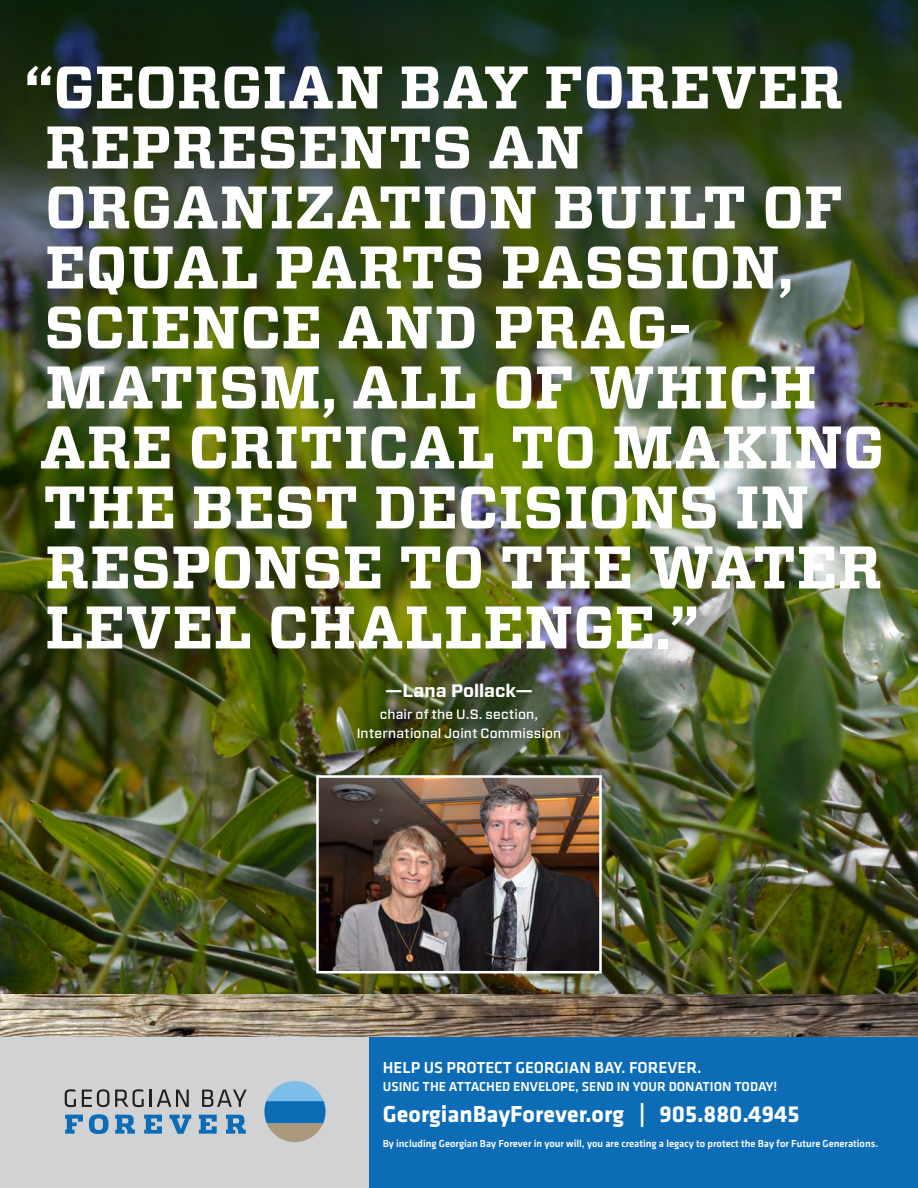
<style>
.page{position:relative;width:918px;height:1188px;background:#fff}
.page>*{position:absolute;margin:0;border:0;box-sizing:border-box;transform-origin:0 0}
.t1{font:700 60px/60px "Vitesse";letter-spacing:.005em;color:#fff}
.t2{font:700 24px "Klavika";color:#fff}
.t3{font:700 18px "Vitesse Sans";letter-spacing:-.005em;color:#fff}
.t4{font:500 16.5px "Klavika";color:#fff}
.t5{font:500 13.5px "Vitesse Sans";letter-spacing:.015em;color:#fff}
.t6{font:500 13.5px "Klavika";color:#fff}
.t7{font:500 10.5px "Klavika";color:#fff}
</style>
<div class="page">
<img style="left:0;top:400px;width:918px;height:594px">
<img style="left:0;top:994px;width:918px;height:44px">
<div style="left:357px;top:1038px;width:561px;height:150px;background:#0d6cb6"></div>
<div style="left:0;top:1038px;width:368px;height:150px;background:#d1d2d4"></div>
<svg style="left:65px;top:1089px;width:11px;height:18px"></svg>
<svg style="left:82px;top:1089px;width:27px;height:18px"></svg>
<svg style="left:115px;top:1089px;width:29px;height:18px"></svg>
<svg style="left:150px;top:1090px;width:39px;height:17px"></svg>
<svg style="left:202px;top:1090px;width:45px;height:17px"></svg>
<svg style="left:65px;top:1115px;width:18px;height:19px"></svg>
<svg style="left:89px;top:1114px;width:20px;height:20px"></svg>
<svg style="left:115px;top:1115px;width:20px;height:19px"></svg>
<svg style="left:144px;top:1115px;width:18px;height:19px"></svg>
<svg style="left:170px;top:1115px;width:21px;height:19px"></svg>
<svg style="left:199px;top:1115px;width:18px;height:19px"></svg>
<svg style="left:226px;top:1115px;width:20px;height:19px"></svg>
<svg style="left:264px;top:1081px;width:61px;height:61px"></svg>
<img style="left:0;top:0;width:918px;height:400px">
<img style="left:320px;top:779px;width:278px;height:191px">
<div style="left:316px;top:775px;width:286px;height:199px;border:3px solid #fff"></div>
<p class="t1" style="left:45px;top:58px;width:799px;text-indent:-21px">“GEORGIAN BAY FOREVER<br>REPRESENTS AN</p>
<p class="t1" style="left:40px;top:178px;width:846px">ORGANIZATION BUILT OF<br>EQUAL PARTS PASSION,<br>SCIENCE AND PRAG-<br>MATISM, ALL OF WHICH<br>ARE CRITICAL TO MAKING<br>THE BEST DECISIONS IN<br>RESPONSE TO THE WATER<br>LEVEL CHALLENGE.”</p>
<p class="t3" style="left:385px;top:679px;width:149px">—Lana Pollack—</p>
<p class="t5" style="left:380px;top:706px;width:160px">chair of the U.S. section,</p>
<p class="t5" style="left:357px;top:725px;width:206px">International Joint Commission</p>
<p class="t4" style="left:383px;top:1058px;width:320px">HELP US PROTECT GEORGIAN BAY. FOREVER.</p>
<p class="t6" style="left:383px;top:1079px;width:396px">USING THE ATTACHED ENVELOPE, SEND IN YOUR DONATION TODAY!</p>
<p class="t2" style="left:383px;top:1101px;width:418px">GeorgianBayForever.org | 905.880.4945</p>
<p class="t7" style="left:383px;top:1138px;width:497px">By including Georgian Bay Forever in your will, you are creating a legacy to protect the Bay for Future Generations.</p>
</div>
